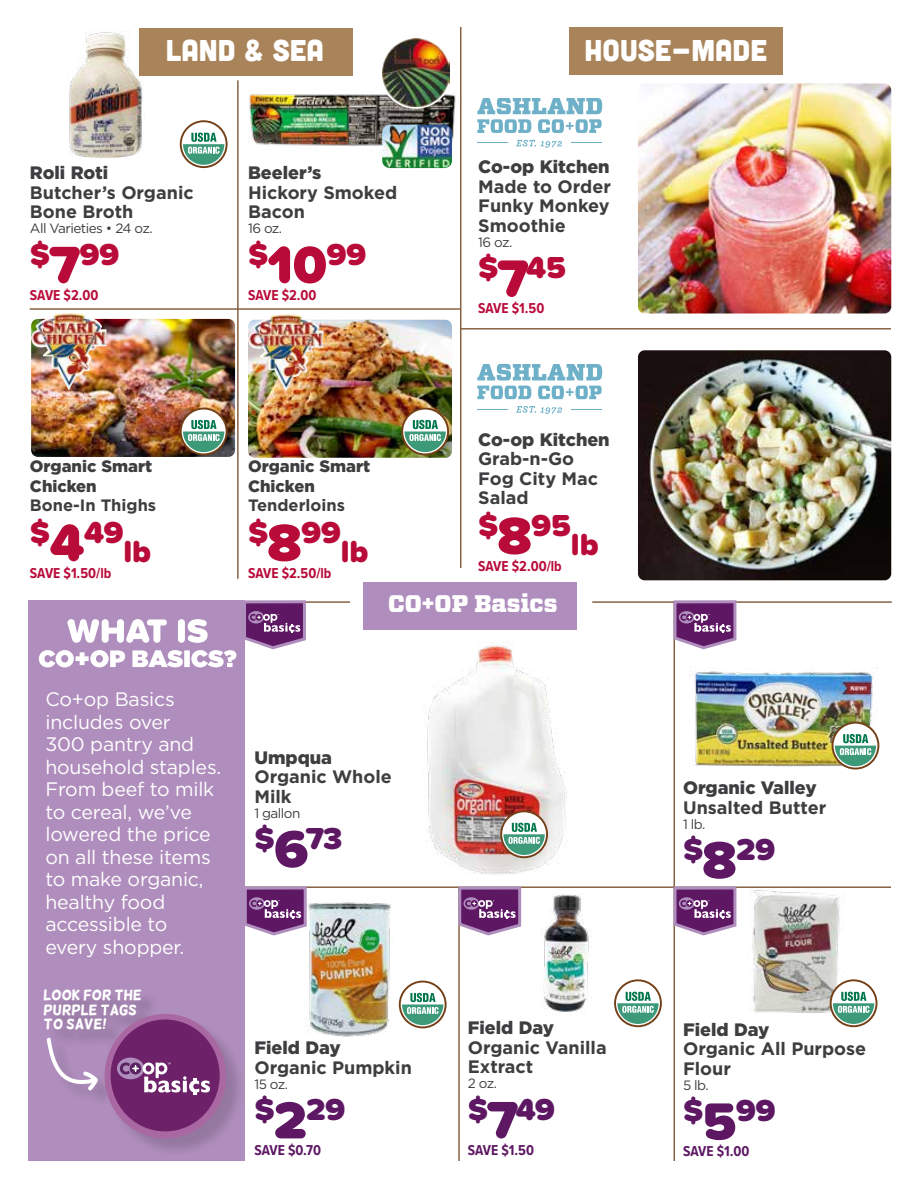
<style>
.page{position:relative;width:918px;height:1188px;background:#fff}
.page>*{position:absolute;margin:0;border:0;box-sizing:border-box;transform-origin:0 0}
.t1{font:900 31.5px "Proxima Soft";color:#b90b39}
.t2{font:900 31.5px "Proxima Soft";color:#5d1763}
.t3{font:30px "Cubano";color:#fff}
.t4{font:900 24px "Vitesse";color:#fff}
.t5{font:19.5px/22.5px "Gotham";letter-spacing:-.01em;color:#fff}
.t6{font:700 18px/19.5px "Gotham";color:#3e3d40}
.t7{font:900 18px "Gotham";color:#3e3d40}
.t8{font:900 16.5px/19.5px "Gotham";color:#3e3d40}
.t9{font:700 16.5px "Gotham";color:#3e3d40}
.t10{font:700 14.85px "Proxima Nova Cond";color:#b90b39}
.t11{font:700 14.85px "Proxima Nova Cond";color:#5d1763}
.t12{font:14.7px/14.7px "Helsinki";color:#fff}
.t13{font:13.5px "Gotham";letter-spacing:-.04em;color:#3e3d40}
.s1{font-size:54px}
</style>
<div class="page">
<div style="left:28px;top:600px;width:217px;height:561px;background:#af8dbc"></div>
<svg style="left:39px;top:650px;width:197px;height:17px"></svg>
<svg style="left:67px;top:619px;width:141px;height:24px"></svg>
<div style="left:46px;top:992px;width:199px;height:165px;background:#000;opacity:.15"></div>
<div style="left:105px;top:1014px;width:121px;height:125px;background:#aa68a3;border-radius:50%"></div>
<div style="left:111px;top:1020px;width:109px;height:111px;background:#6c2168;border-radius:50%"></div>
<div style="left:117px;top:1058px;width:27px;height:21px;background:#af8dbc;border-radius:50%"></div>
<svg style="left:120px;top:1062px;width:90px;height:32px"></svg>
<svg style="left:46px;top:1037px;width:52px;height:55px"></svg>
<hr style="left:460px;top:27px;width:1px;height:541px;background:#866242">
<hr style="left:674px;top:601px;width:1px;height:560px;background:#866242">
<hr style="left:458px;top:887px;width:2px;height:274px;background:#866242">
<hr style="left:245px;top:886px;width:646px;height:2px;background:#866242">
<hr style="left:258px;top:601px;width:92px;height:2px;background:#866242">
<hr style="left:592px;top:601px;width:300px;height:2px;background:#866242">
<hr style="left:237px;top:80px;width:2px;height:499px;background:#866242">
<hr style="left:30px;top:308px;width:430px;height:2px;background:#866242">
<hr style="left:461px;top:328px;width:430px;height:2px;background:#866242">
<img style="left:249px;top:94px;width:207px;height:52px">
<img style="left:248px;top:320px;width:204px;height:138px">
<img style="left:638px;top:83px;width:253px;height:230px">
<img style="left:638px;top:350px;width:253px;height:230px">
<svg style="left:477px;top:98px;width:125px;height:35px"></svg>
<svg style="left:516px;top:140px;width:46px;height:8px"></svg>
<hr style="left:477px;top:142px;width:30px;height:1px;background:#6db0c8">
<hr style="left:571px;top:142px;width:30px;height:1px;background:#6db0c8">
<svg style="left:477px;top:364px;width:125px;height:16px"></svg>
<svg style="left:477px;top:386px;width:54px;height:13px"></svg>
<svg style="left:538px;top:386px;width:64px;height:13px"></svg>
<svg style="left:516px;top:406px;width:46px;height:8px"></svg>
<hr style="left:477px;top:409px;width:30px;height:1px;background:#6db0c8">
<hr style="left:571px;top:409px;width:30px;height:1px;background:#6db0c8">
<svg style="left:380px;top:37px;width:72px;height:72px"></svg>
<img style="left:382px;top:39px;width:68px;height:67px">
<img style="left:382px;top:125px;width:70px;height:43px">
<svg style="left:180px;top:120px;width:48px;height:48px"></svg>
<img style="left:31px;top:319px;width:204px;height:138px">
<img style="left:31px;top:312px;width:76px;height:78px">
<img style="left:248px;top:314px;width:75px;height:78px">
<svg style="left:180px;top:408px;width:48px;height:47px"></svg>
<svg style="left:401px;top:408px;width:48px;height:47px"></svg>
<img style="left:69px;top:32px;width:75px;height:126px">
<img style="left:427px;top:645px;width:140px;height:230px">
<img style="left:694px;top:669px;width:179px;height:98px">
<img style="left:307px;top:899px;width:86px;height:138px">
<img style="left:541px;top:894px;width:51px;height:118px">
<img style="left:752px;top:890px;width:88px;height:123px">
<svg style="left:830px;top:979px;width:47px;height:48px"></svg>
<svg style="left:614px;top:979px;width:48px;height:48px"></svg>
<svg style="left:399px;top:981px;width:48px;height:47px"></svg>
<svg style="left:500px;top:810px;width:48px;height:48px"></svg>
<svg style="left:832px;top:722px;width:47px;height:48px"></svg>
<svg style="left:245px;top:600px;width:62px;height:50px"></svg>
<svg style="left:672px;top:600px;width:66px;height:51px"></svg>
<svg style="left:672px;top:885px;width:66px;height:52px"></svg>
<svg style="left:457px;top:886px;width:66px;height:51px"></svg>
<svg style="left:244px;top:886px;width:64px;height:51px"></svg>
<div style="left:569px;top:27px;width:214px;height:48px;background:#a9845a"></div>
<div style="left:139px;top:28px;width:214px;height:47px;background:#a9845a"></div>
<div style="left:363px;top:582px;width:214px;height:48px;background:#af8dbc"></div>
<h2 class="t3" style="left:166px;top:31px;width:160px">LAND &amp; SEA</h2>
<h2 class="t3" style="left:585px;top:31px;width:184px">HOUSE-MADE</h2>
<p class="t7" style="left:30px;top:161px;width:80px">Roli Roti</p>
<p class="t6" style="left:30px;top:183px;width:165px">Butcher’s Organic<br>Bone Broth</p>
<p class="t13" style="left:30px;top:220px;width:124px">All Varieties • 24 oz.</p>
<h1 class="t1" style="left:30px;top:230px;width:91px">$<span class="s1">7</span>99</h1>
<p class="t10" style="left:30px;top:284px;width:70px">SAVE $2.00</p>
<p class="t7" style="left:248px;top:161px;width:75px">Beeler’s</p>
<p class="t6" style="left:248px;top:183px;width:151px">Hickory Smoked<br>Bacon</p>
<p class="t13" style="left:248px;top:220px;width:36px">16 oz.</p>
<h1 class="t1" style="left:248px;top:230px;width:120px">$<span class="s1">10</span>99</h1>
<p class="t10" style="left:248px;top:284px;width:70px">SAVE $2.00</p>
<p class="t7" style="left:478px;top:155px;width:133px">Co-op Kitchen</p>
<p class="t6" style="left:478px;top:177px;width:134px;text-align:justify">Made to Order Funky Monkey Smoothie</p>
<p class="t13" style="left:478px;top:234px;width:36px">16 oz.</p>
<h1 class="t1" style="left:478px;top:244px;width:89px">$<span class="s1">7</span>45</h1>
<p class="t10" style="left:478px;top:298px;width:68px">SAVE $1.50</p>
<p class="t8" style="left:30px;top:457px;width:124px">Organic Smart<br>Chicken</p>
<p class="t9" style="left:30px;top:495px;width:128px">Bone-In Thighs</p>
<h1 class="t1" style="left:30px;top:508px;width:95px">$<span class="s1">4</span>49</h1>
<h1 class="t1" style="left:123px;top:528px;width:29px">lb</h1>
<p class="t8" style="left:248px;top:457px;width:124px">Organic Smart<br>Chicken</p>
<p class="t9" style="left:248px;top:495px;width:98px">Tenderloins</p>
<h1 class="t1" style="left:248px;top:508px;width:94px">$<span class="s1">8</span>99</h1>
<h1 class="t1" style="left:341px;top:528px;width:29px">lb</h1>
<p class="t10" style="left:30px;top:562px;width:83px">SAVE $1.50/lb</p>
<p class="t10" style="left:248px;top:562px;width:85px">SAVE $2.50/lb</p>
<p class="t7" style="left:478px;top:427px;width:133px">Co-op Kitchen</p>
<p class="t6" style="left:478px;top:449px;width:121px">Grab-n-Go<br>Fog City Mac<br>Salad</p>
<h1 class="t1" style="left:478px;top:501px;width:94px">$<span class="s1">8</span>95</h1>
<h1 class="t1" style="left:571px;top:521px;width:29px">lb</h1>
<p class="t10" style="left:478px;top:555px;width:85px">SAVE $2.00/lb</p>
<h3 class="t4" style="left:388px;top:588px;width:171px">CO+OP Basics</h3>
<p class="t5" style="left:45px;top:687px;width:177px">Co+op Basics includes over<br>300 pantry and household staples.<br>From beef to milk to cereal, we’ve lowered the price on all these items to make organic, healthy food accessible to every shopper.</p>
<p class="t12" style="left:44px;top:988px;width:100px">LOOK FOR THE<br>PURPLE TAGS<br>TO SAVE!</p>
<p class="t7" style="left:254px;top:745px;width:79px">Umpqua</p>
<p class="t6" style="left:254px;top:767px;width:139px">Organic Whole<br>Milk</p>
<p class="t13" style="left:254px;top:804px;width:48px">1 gallon</p>
<h1 class="t2" style="left:254px;top:814px;width:89px">$<span class="s1">6</span>73</h1>
<p class="t7" style="left:254px;top:1036px;width:88px">Field Day</p>
<p class="t6" style="left:254px;top:1058px;width:159px">Organic Pumpkin</p>
<p class="t13" style="left:254px;top:1076px;width:35px">15 oz.</p>
<h1 class="t2" style="left:254px;top:1086px;width:92px">$<span class="s1">2</span>29</h1>
<p class="t11" style="left:254px;top:1140px;width:68px">SAVE $0.70</p>
<p class="t7" style="left:468px;top:1016px;width:88px">Field Day</p>
<p class="t6" style="left:468px;top:1038px;width:140px">Organic Vanilla<br>Extract</p>
<p class="t13" style="left:468px;top:1075px;width:31px">2 oz.</p>
<h1 class="t2" style="left:468px;top:1085px;width:88px">$<span class="s1">7</span>49</h1>
<p class="t11" style="left:468px;top:1139px;width:68px">SAVE $1.50</p>
<p class="t7" style="left:683px;top:775px;width:135px">Organic Valley</p>
<p class="t6" style="left:683px;top:797px;width:145px">Unsalted Butter</p>
<p class="t13" style="left:683px;top:815px;width:24px">1 lb.</p>
<h1 class="t2" style="left:683px;top:826px;width:94px">$<span class="s1">8</span>29</h1>
<p class="t7" style="left:683px;top:1017px;width:88px">Field Day</p>
<p class="t6" style="left:683px;top:1039px;width:185px">Organic All Purpose<br>Flour</p>
<p class="t13" style="left:683px;top:1077px;width:27px">5 lb.</p>
<h1 class="t2" style="left:683px;top:1087px;width:94px">$<span class="s1">5</span>99</h1>
<p class="t11" style="left:683px;top:1141px;width:68px">SAVE $1.00</p>
</div>
